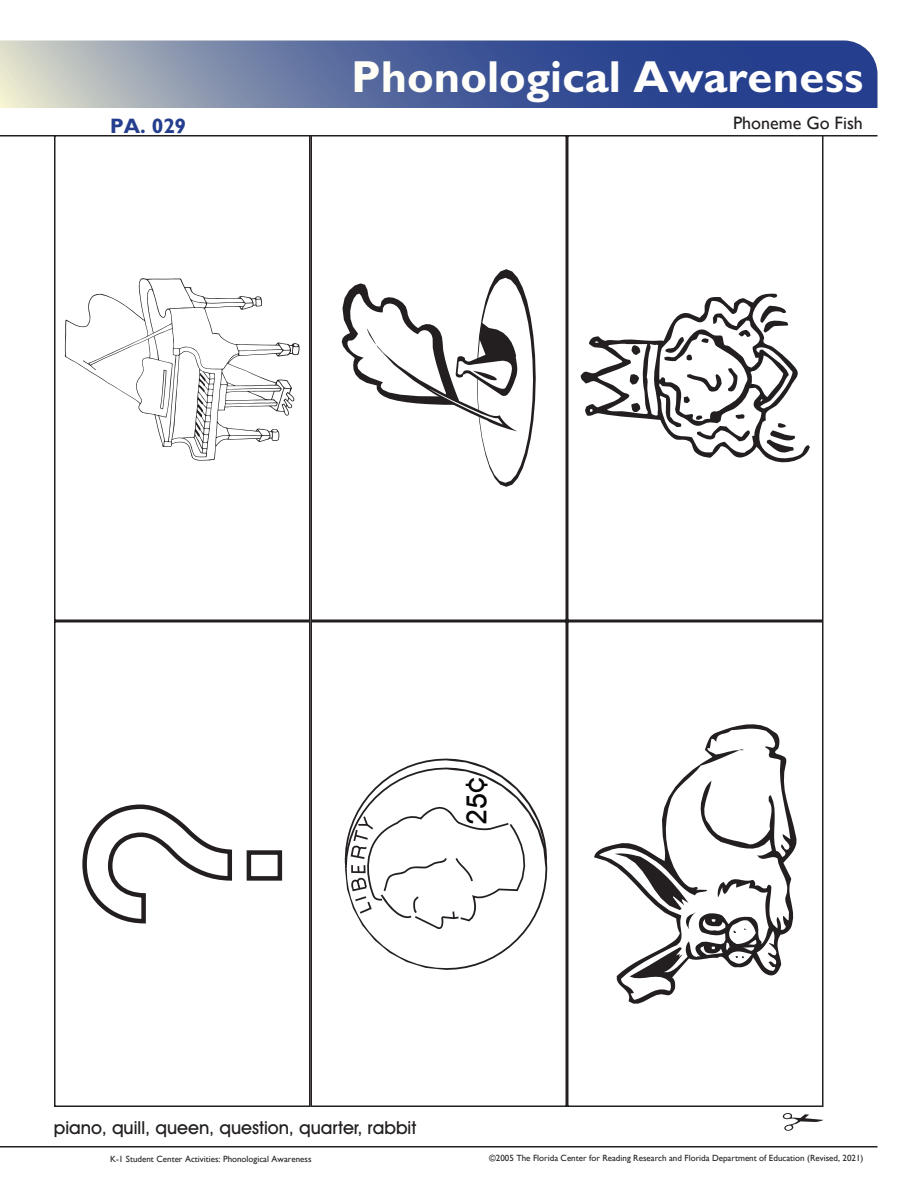
<style>
.page{position:relative;width:918px;height:1188px;background:#fff}
.page>*{position:absolute;margin:0;border:0;box-sizing:border-box;transform-origin:0 0}
.t1{font:700 45px "Gill Sans";color:#fff}
.t2{font:500 27.9px "Avant Garde IT Cby BT";color:#050504}
.t3{font:700 21px "Gill Sans";color:#253f8e}
.t4{font:500 18px "Avant Garde IT Cby BT";color:#231f20}
.Activity_Name{font:18px "Gill Sans";color:#231f20}
.t5{font:9px "Gill Sans";color:#231f20}
</style>
<div class="page">
<svg style="left:0;top:40px;width:878px;height:68px;background:#5e70a0"></svg>
<hr style="left:0;top:135px;width:878px;height:1px;background:#231f20">
<hr style="left:0;top:1146px;width:878px;height:2px;background:#231f20">
<svg style="left:783px;top:1113px;width:40px;height:18px"></svg>
<div style="left:54px;top:621px;width:256px;height:486px;border:2px solid #231f20"></div>
<div style="left:567px;top:621px;width:257px;height:486px;border:2px solid #231f20"></div>
<div style="left:310px;top:621px;width:257px;height:486px;border:2px solid #231f20"></div>
<div style="left:567px;top:135px;width:257px;height:486px;border:2px solid #231f20"></div>
<div style="left:310px;top:135px;width:257px;height:486px;border:2px solid #231f20"></div>
<div style="left:54px;top:135px;width:256px;height:486px;border:2px solid #231f20"></div>
<svg style="left:580px;top:293px;width:230px;height:170px"></svg>
<svg style="left:342px;top:269px;width:194px;height:218px"></svg>
<svg style="left:594px;top:724px;width:202px;height:280px"></svg>
<svg style="left:599px;top:729px;width:191px;height:271px"></svg>
<svg style="left:615px;top:853px;width:161px;height:118px"></svg>
<svg style="left:82px;top:804px;width:201px;height:120px"></svg>
<svg style="left:65px;top:278px;width:235px;height:183px"></svg>
<svg style="left:345px;top:759px;width:202px;height:211px"></svg>
<h1 class="t1" style="left:352px;top:49px;width:513px">Phonological Awareness</h1>
<p class="t3" style="left:110px;top:113px;width:78px">PA. 029</p>
<p class="Activity_Name" style="left:733px;top:112px;width:131px">Phoneme Go Fish</p>
<p class="t2" style="left:459px;top:825px;width:49px;rotate:-90deg">25¢</p>
<p class="t4" style="left:54px;top:1117px;width:364px">piano, quill, queen, question, quarter, rabbit</p>
<p class="t5" style="left:110px;top:1154px;width:203px">K-1 Student Center Activities: Phonological Awareness</p>
<p class="t5" style="left:489px;top:1152px;width:376px">©2005 The Florida Center for Reading Research and Florida Department of Education (Revised, 2021)</p>
</div>
